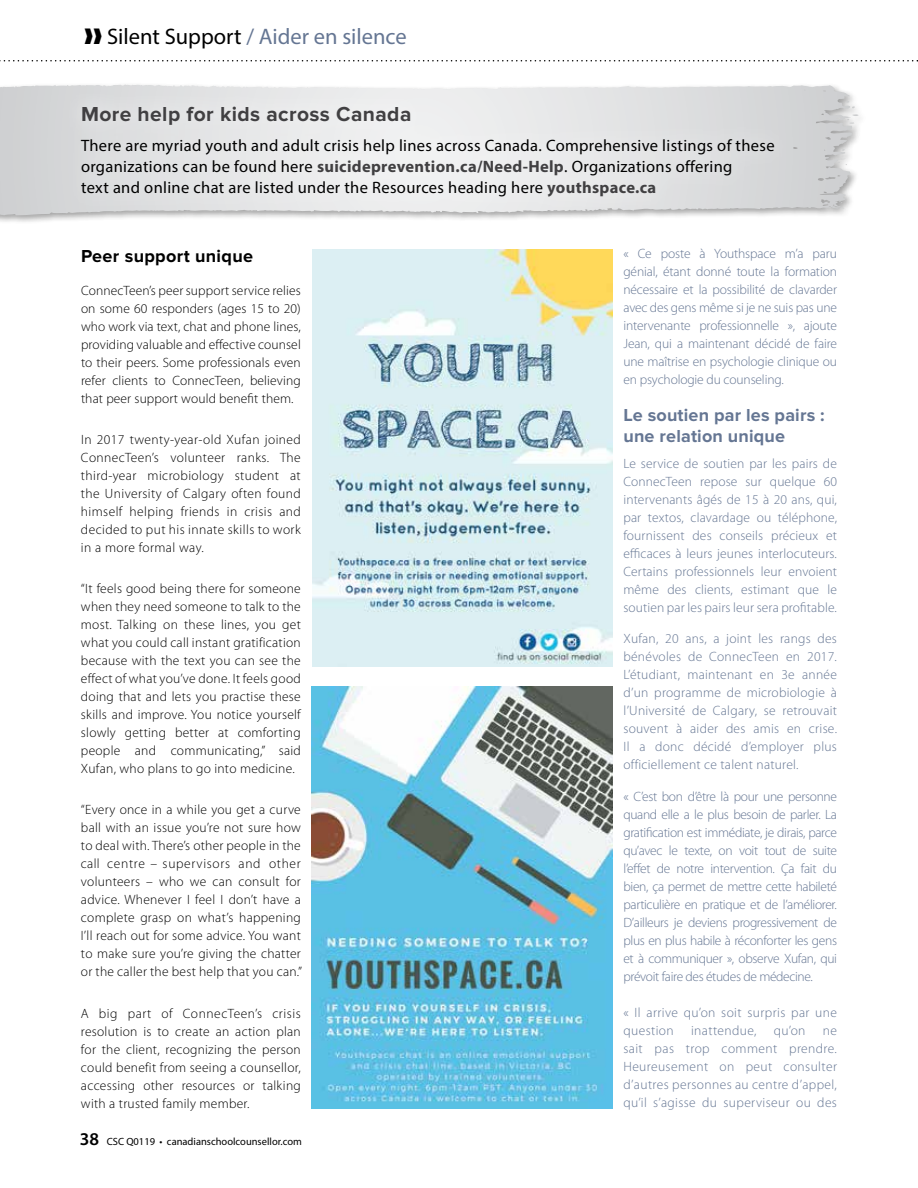
<style>
.page{position:relative;width:918px;height:1188px;background:#fff}
.page>*{position:absolute;margin:0;border:0;box-sizing:border-box;transform-origin:0 0}
.t1{font:22.5px "Myriad Pro";color:#657693}
.t2{font:700 21px "Proxima Nova";letter-spacing:.02em;color:#414042}
.t3{font:700 18px/21.6px "Proxima Nova";letter-spacing:.01em;color:#657693}
.t4{font:700 18px "Proxima Nova";letter-spacing:.02em;color:#000}
.t5{font:16.5px/21px "Myriad Pro";letter-spacing:.02em;color:#000}
.t6{font:300 13.5px/18px "Myriad Pro";letter-spacing:.02em;color:#000;text-align:justify}
.t7{font:300 13.5px/18px "Myriad Pro";letter-spacing:.01em;color:#657693;text-align:justify}
.t8{font:300 13.5px/18px "Myriad Pro";letter-spacing:.03em;color:#657693}
.t9{font:10.5px "Myriad Pro";color:#000}
.s1{color:#000}
.s2{font-weight:700;color:#414042}
.s3{font-weight:600;font-size:18px}
</style>
<div class="page">
<svg style="left:0;top:60px;width:918px;height:1px"></svg>
<div style="left:0;top:82px;width:868px;height:143px;background:#000;opacity:.5"></div>
<svg style="left:307px;top:85px;width:552px;height:80px"></svg>
<div style="left:62px;top:87px;width:731px;height:127px;background:#fff;opacity:.9"></div>
<img style="left:312px;top:686px;width:301px;height:423px">
<img style="left:313px;top:250px;width:299px;height:417px">
<h1 class="t1" style="left:84px;top:23px;width:324px"><span class="s1">❱❱ Silent Support</span> / Aider en silence</h1>
<h2 class="t2" style="left:81px;top:102px;width:332px">More help for kids across Canada</h2>
<p class="t5" style="left:81px;top:134px;width:695px">There are myriad youth and adult crisis help lines across Canada. Comprehensive listings of these organizations can be found here <span class="s2">suicideprevention.ca/Need-Help</span>. Organizations offering<br>text and online chat are listed under the Resources heading here <span class="s2">youthspace.ca</span></p>
<h3 class="t4" style="left:81px;top:245px;width:174px">Peer support unique</h3>
<p class="t6" style="left:81px;top:281px;width:221px">ConnecTeen’s peer support service relies on some 60 responders (ages 15 to 20) who work via text, chat and phone lines, providing valuable and effective counsel to their peers. Some professionals even refer clients to ConnecTeen, believing that peer support would benefit them.</p>
<p class="t6" style="left:81px;top:431px;width:221px">In 2017 twenty-year-old Xufan joined ConnecTeen’s volunteer ranks. The third-year microbiology student at the University of Calgary often found himself helping friends in crisis and decided to put his innate skills to work in a more formal way.</p>
<p class="t6" style="left:81px;top:580px;width:221px">“It feels good being there for someone when they need someone to talk to the most. Talking on these lines, you get what you could call instant gratification because with the text you can see the effect of what you’ve done. It feels good doing that and lets you practise these skills and improve. You notice yourself slowly getting better at comforting people and communicating,” said Xufan, who plans to go into medicine.</p>
<p class="t6" style="left:81px;top:801px;width:223px">“Every once in a while you get a curve ball with an issue you’re not sure how to deal with. There’s other people in the call centre – supervisors and other volunteers – who we can consult for advice. Whenever I feel I don’t have a complete grasp on what’s happening I’ll reach out for some advice. You want to make sure you’re giving the chatter or the caller the best help that you can.”</p>
<p class="t6" style="left:81px;top:1004px;width:221px">A big part of ConnecTeen’s crisis resolution is to create an action plan for the client, recognizing the person could benefit from seeing a counsellor, accessing other resources or talking with a trusted family member.</p>
<p class="t9" style="left:80px;top:1135px;width:224px"><span class="s3">38</span> CSC Q0119 • canadianschoolcounsellor.com</p>
<p class="t7" style="left:623px;top:245px;width:215px">« Ce poste à Youthspace m’a paru génial, étant donné toute la formation nécessaire et la possibilité de clavarder avec des gens même si je ne suis pas une intervenante professionnelle », ajoute Jean, qui a maintenant décidé de faire une maîtrise en psychologie clinique ou en psychologie du counseling.</p>
<h3 class="t3" style="left:623px;top:404px;width:203px">Le soutien par les pairs : une relation unique</h3>
<p class="t7" style="left:623px;top:455px;width:215px">Le service de soutien par les pairs de ConnecTeen repose sur quelque 60 intervenants âgés de 15 à 20 ans, qui, par textos, clavardage ou téléphone, fournissent des conseils précieux et efficaces à leurs jeunes interlocuteurs.<br>Certains professionnels leur envoient même des clients, estimant que le soutien par les pairs leur sera profitable.</p>
<p class="t7" style="left:623px;top:630px;width:215px">Xufan, 20 ans, a joint les rangs des bénévoles de ConnecTeen en 2017.<br>L’étudiant, maintenant en 3e année d’un programme de microbiologie à l’Université de Calgary, se retrouvait souvent à aider des amis en crise.<br>Il a donc décidé d’employer plus officiellement ce talent naturel.</p>
<p class="t7" style="left:623px;top:788px;width:215px">« C’est bon d’être là pour une personne quand elle a le plus besoin de parler. La gratification est immédiate, je dirais, parce qu’avec le texte, on voit tout de suite l’effet de notre intervention. Ça fait du bien, ça permet de mettre cette habileté particulière en pratique et de l’améliorer.<br>D’ailleurs je deviens progressivement de plus en plus habile à réconforter les gens et à communiquer », observe Xufan, qui prévoit faire des études de médecine.</p>
<p class="t8" style="left:623px;top:1004px;width:215px">« Il arrive qu’on soit surpris par une question</p>
<p class="t8" style="left:691px;top:1022px;width:67px">inattendue,</p>
<p class="t7" style="left:774px;top:1022px;width:33px">qu’on</p>
<p class="t7" style="left:623px;top:1022px;width:215px;text-indent:199px">ne sait pas trop comment prendre.<br>Heureusement on peut consulter d’autres personnes au centre d’appel, qu’il s’agisse du superviseur ou des</p>
</div>
